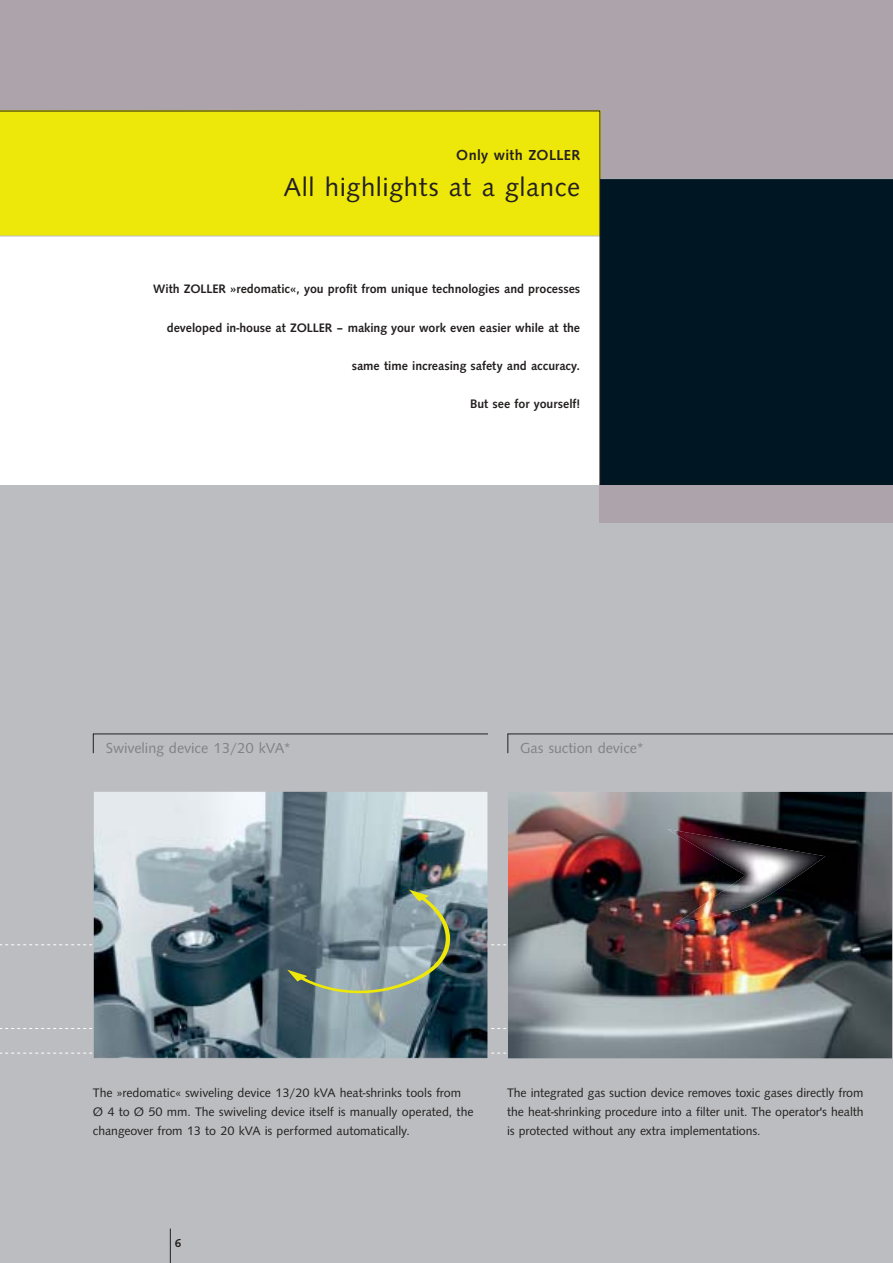
<style>
.page{position:relative;width:893px;height:1263px;background:#fff}
.page>*{position:absolute;margin:0;border:0;box-sizing:border-box;transform-origin:0 0}
.t1{font:27px "Syntax";letter-spacing:.025em;color:#231f1f}
.t2{font:15px "Syntax";color:#808284}
.t3{font:500 15px "Syntax";letter-spacing:.025em;color:#231f1f}
.t4{font:12.75px/19.2px "Syntax";color:#231f1f}
.t5{font:500 12.75px "Syntax";color:#231f1f}
.t6{font:500 12px "Syntax";color:#231f1f}
</style>
<div class="page">
<div style="left:0;top:0;width:893px;height:179px;background:#aca4aa"></div>
<div style="left:0;top:485px;width:893px;height:778px;background:#bbbdc0"></div>
<div style="left:599px;top:485px;width:294px;height:38px;background:#aca4aa"></div>
<div style="left:600px;top:179px;width:293px;height:306px;background:#001622"></div>
<svg style="left:0;top:110px;width:601px;height:375px"></svg>
<svg style="left:0;top:1028px;width:507px;height:1px"></svg>
<svg style="left:0;top:1053px;width:506px;height:1px"></svg>
<img style="left:95px;top:793px;width:391px;height:264px">
<div style="left:93px;top:791px;width:395px;height:268px;border:1px solid #bbbdc0"></div>
<svg style="left:0;top:889px;width:507px;height:126px"></svg>
<img style="left:509px;top:793px;width:382px;height:264px">
<div style="left:507px;top:791px;width:386px;height:268px;border:1px solid #bbbdc0"></div>
<img style="left:667px;top:829px;width:158px;height:95px">
<hr style="left:170px;top:1228px;width:1px;height:35px;background:#231f1f">
<svg style="left:507px;top:733px;width:386px;height:21px"></svg>
<svg style="left:93px;top:733px;width:395px;height:21px"></svg>
<hr style="left:600px;top:178px;width:293px;height:1px;background:#bbbdc0">
<p class="t3" style="left:456px;top:147px;width:125px">Only with ZOLLER</p>
<h1 class="t1" style="left:284px;top:173px;width:298px">All highlights at a glance</h1>
<p class="t5" style="left:153px;top:283px;width:428px">With ZOLLER »redomatic«, you profit from unique technologies and processes</p>
<p class="t5" style="left:167px;top:321px;width:415px">developed in-house at ZOLLER – making your work even easier while at the</p>
<p class="t5" style="left:352px;top:359px;width:230px">same time increasing safety and accuracy.</p>
<p class="t5" style="left:470px;top:398px;width:112px">But see for yourself!</p>
<p class="t2" style="left:106px;top:740px;width:186px">Swiveling device 13/20 kVA*</p>
<p class="t2" style="left:520px;top:740px;width:125px">Gas suction device*</p>
<p class="t4" style="left:93px;top:1084px;width:382px">The »redomatic« swiveling device 13/20 kVA heat-shrinks tools from<br>Ø 4 to Ø 50 mm. The swiveling device itself is manually operated, the changeover from 13 to 20 kVA is performed automatically.</p>
<p class="t4" style="left:507px;top:1084px;width:358px;text-align:justify">The integrated gas suction device removes toxic gases directly from the heat-shrinking procedure into a filter unit. The operator's health is protected without any extra implementations.</p>
<p class="t6" style="left:175px;top:1237px;width:8px">6</p>
</div>
